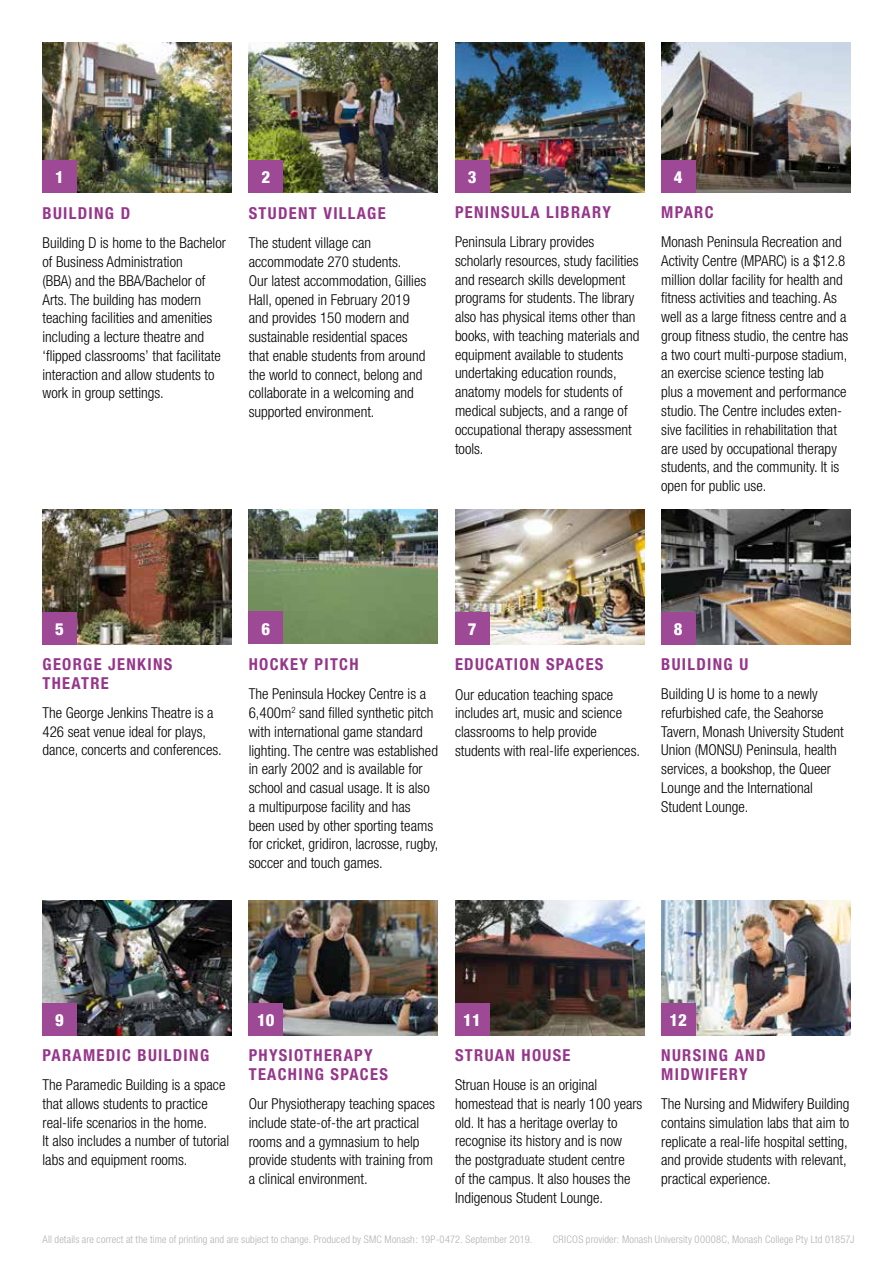
<style>
.page{position:relative;width:893px;height:1263px;background:#fff}
.page>*{position:absolute;margin:0;border:0;box-sizing:border-box;transform-origin:0 0}
.t1{font:800 condensed 16.8px "Helvetica Neue";color:#fff}
.t2{font:700 condensed 16.5px/18.9px "Helvetica Neue";letter-spacing:.08em;color:#96368b}
.t3{font:300 condensed 15px/18.8px "Helvetica Neue";color:#000}
.t4{font:300 condensed 10.5px "Helvetica Neue";letter-spacing:.015em;color:#b3b2b2}
</style>
<div class="page">
<img style="left:661px;top:900px;width:189px;height:135px">
<img style="left:455px;top:43px;width:189px;height:149px">
<img style="left:43px;top:900px;width:189px;height:135px">
<img style="left:455px;top:509px;width:189px;height:135px">
<img style="left:249px;top:43px;width:189px;height:149px">
<img style="left:661px;top:43px;width:189px;height:149px">
<img style="left:43px;top:509px;width:189px;height:136px">
<img style="left:249px;top:509px;width:189px;height:135px">
<img style="left:249px;top:900px;width:189px;height:135px">
<img style="left:455px;top:900px;width:189px;height:135px">
<img style="left:43px;top:43px;width:189px;height:149px">
<img style="left:661px;top:509px;width:189px;height:136px">
<div style="left:43px;top:1003px;width:34px;height:32px;background:#9d4996"></div>
<div style="left:455px;top:612px;width:34px;height:32px;background:#9d4996"></div>
<div style="left:249px;top:611px;width:34px;height:33px;background:#9d4996"></div>
<div style="left:249px;top:160px;width:34px;height:32px;background:#9d4996"></div>
<div style="left:661px;top:612px;width:34px;height:33px;background:#9d4996"></div>
<div style="left:43px;top:612px;width:34px;height:33px;background:#9d4996"></div>
<div style="left:249px;top:1003px;width:34px;height:32px;background:#9d4996"></div>
<div style="left:455px;top:1003px;width:34px;height:32px;background:#9d4996"></div>
<div style="left:43px;top:160px;width:34px;height:32px;background:#9d4996"></div>
<div style="left:661px;top:160px;width:34px;height:32px;background:#9d4996"></div>
<div style="left:455px;top:160px;width:34px;height:32px;background:#9d4996"></div>
<div style="left:661px;top:1003px;width:34px;height:32px;background:#9d4996"></div>
<p class="t1" style="left:55px;top:166px;width:10px">1</p>
<p class="t1" style="left:468px;top:166px;width:10px">3</p>
<p class="t1" style="left:674px;top:166px;width:10px">4</p>
<p class="t1" style="left:261px;top:166px;width:10px">2</p>
<p class="t2" style="left:43px;top:203px;width:89px">BUILDING D</p>
<p class="t3" style="left:43px;top:234px;width:185px">Building D is home to the Bachelor of Business Administration<br>(BBA) and the BBA/Bachelor of<br>Arts. The building has modern teaching facilities and amenities including a lecture theatre and ‘flipped classrooms’ that facilitate interaction and allow students to work in group settings.</p>
<p class="t2" style="left:249px;top:203px;width:138px">STUDENT VILLAGE</p>
<p class="t3" style="left:249px;top:234px;width:179px">The student village can accommodate 270 students.<br>Our latest accommodation, Gillies<br>Hall, opened in February 2019 and provides 150 modern and sustainable residential spaces that enable students from around the world to connect, belong and collaborate in a welcoming and supported environment.</p>
<p class="t2" style="left:455px;top:202px;width:157px">PENINSULA LIBRARY</p>
<p class="t3" style="left:455px;top:232px;width:186px">Peninsula Library provides scholarly resources, study facilities and research skills development programs for students. The library also has physical items other than books, with teaching materials and equipment available to students undertaking education rounds, anatomy models for students of medical subjects, and a range of occupational therapy assessment tools.</p>
<p class="t2" style="left:661px;top:202px;width:54px">MPARC</p>
<p class="t3" style="left:661px;top:232px;width:189px">Monash Peninsula Recreation and Activity Centre (MPARC) is a $12.8 million dollar facility for health and fitness activities and teaching. As well as a large fitness centre and a group fitness studio, the centre has a two court multi-purpose stadium, an exercise science testing lab plus a movement and performance studio. The Centre includes exten&shy;sive facilities in rehabilitation that are used by occupational therapy students, and the community. It is open for public use.</p>
<p class="t1" style="left:261px;top:618px;width:10px">6</p>
<p class="t1" style="left:468px;top:619px;width:10px">7</p>
<p class="t1" style="left:55px;top:619px;width:10px">5</p>
<p class="t1" style="left:674px;top:619px;width:10px">8</p>
<p class="t2" style="left:43px;top:654px;width:131px">GEORGE JENKINS<br>THEATRE</p>
<p class="t3" style="left:43px;top:703px;width:181px">The George Jenkins Theatre is a<br>426 seat venue ideal for plays, dance, concerts and conferences.</p>
<p class="t2" style="left:249px;top:654px;width:111px">HOCKEY PITCH</p>
<p class="t3" style="left:249px;top:685px;width:191px">The Peninsula Hockey Centre is a 6,400m<sup>2</sup> sand filled synthetic pitch with international game standard lighting. The centre was established in early 2002 and is available for school and casual usage. It is also a multipurpose facility and has been used by other sporting teams for cricket, gridiron, lacrosse, rugby, soccer and touch games.</p>
<p class="t2" style="left:455px;top:655px;width:150px">EDUCATION SPACES</p>
<p class="t3" style="left:455px;top:685px;width:187px">Our education teaching space includes art, music and science classrooms to help provide students with real-life experiences.</p>
<p class="t2" style="left:661px;top:654px;width:89px">BUILDING U</p>
<p class="t3" style="left:661px;top:684px;width:184px">Building U is home to a newly refurbished cafe, the Seahorse<br>Tavern, Monash University Student<br>Union (MONSU) Peninsula, health services, a bookshop, the Queer<br>Lounge and the International<br>Student Lounge.</p>
<p class="t1" style="left:55px;top:1009px;width:10px">9</p>
<p class="t2" style="left:43px;top:1045px;width:168px">PARAMEDIC BUILDING</p>
<p class="t3" style="left:43px;top:1075px;width:188px">The Paramedic Building is a space that allows students to practice real-life scenarios in the home.<br>It also includes a number of tutorial labs and equipment rooms.</p>
<p class="t1" style="left:257px;top:1009px;width:19px">10</p>
<p class="t1" style="left:463px;top:1009px;width:19px">11</p>
<p class="t2" style="left:249px;top:1045px;width:141px">PHYSIOTHERAPY<br>TEACHING SPACES</p>
<p class="t3" style="left:249px;top:1094px;width:188px">Our Physiotherapy teaching spaces include state-of-the art practical rooms and a gymnasium to help provide students with training from a clinical environment.</p>
<p class="t2" style="left:455px;top:1045px;width:117px">STRUAN HOUSE</p>
<p class="t3" style="left:455px;top:1075px;width:189px">Struan House is an original homestead that is nearly 100 years old. It has a heritage overlay to recognise its history and is now the postgraduate student centre<br>of the campus. It also houses the<br>Indigenous Student Lounge.</p>
<p class="t1" style="left:669px;top:1010px;width:19px">12</p>
<p class="t2" style="left:661px;top:1045px;width:106px">NURSING AND<br>MIDWIFERY</p>
<p class="t3" style="left:661px;top:1094px;width:190px">The Nursing and Midwifery Building contains simulation labs that aim to replicate a real-life hospital setting, and provide students with relevant, practical experience.</p>
<p class="t4" style="left:43px;top:1233px;width:491px">All details are correct at the time of printing and are subject to change. Produced by SMC Monash: 19P-0472. September 2019.</p>
<p class="t4" style="left:553px;top:1233px;width:303px">CRICOS provider: Monash University 00008C, Monash College Pty Ltd 01857J</p>
</div>
